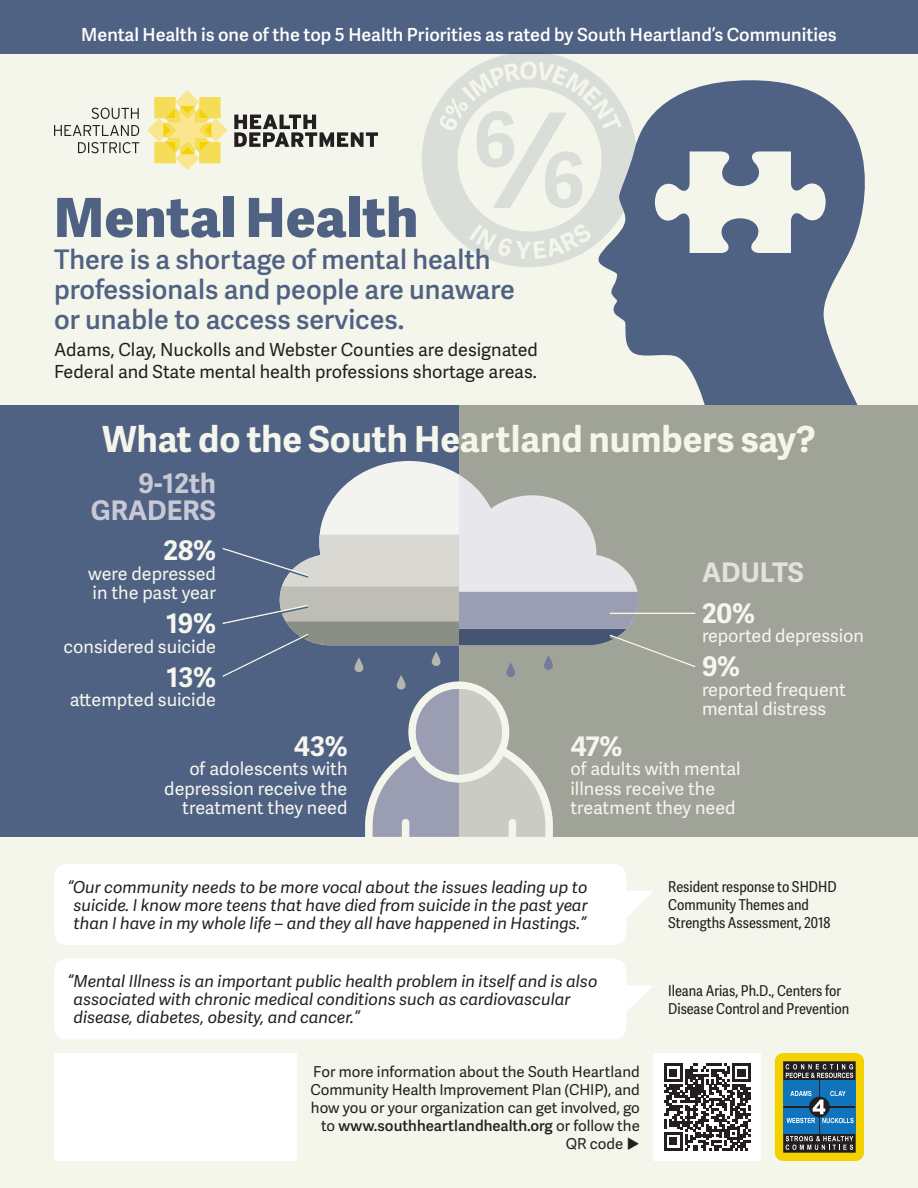
<style>
.page{position:relative;width:918px;height:1188px;background:#fff}
.page>*{position:absolute;margin:0;border:0;box-sizing:border-box;transform-origin:0 0}
.t1{font:800 54px "Adelle Sans";letter-spacing:.01em;color:#506283}
.t2{font:700 36px "Adelle Sans";color:#f4f5eb}
.t3{font:600 27px/30px "Adelle Sans";color:#506283}
.t4{font:700 27px "Adelle Sans";color:#f5f6ee}
.t5{font:700 27px/27px "Adelle Sans";color:#c8c9d5;text-align:right}
.t6{font:700 27px "Adelle Sans";color:#e3e2de}
.t7{font:18px/19.5px "Adelle Sans";color:#f5f6ee}
.t8{font:18px/21.6px "Adelle Sans";color:#231f20}
.t9{font:600 18px "Adelle Sans";color:#fff}
.t10{font:italic 16.5px/18px "Adelle Sans";color:#231f20}
.t11{font:15px/18px "Adelle Sans";letter-spacing:-.005em;color:#231f20;text-align:right}
.t12{font:15px/18px "Adelle Sans Cnd";color:#231f20}
.s1{font-weight:600}
</style>
<div class="page">
<div style="left:0;top:27px;width:918px;height:1161px;background:#f4f5eb"></div>
<div style="left:0;top:0;width:918px;height:54px;background:#506283"></div>
<svg style="left:775px;top:1053px;width:89px;height:108px;background:#6f865f"></svg>
<div style="left:54px;top:1053px;width:243px;height:108px;background:#fff"></div>
<div style="left:653px;top:1053px;width:108px;height:108px;background:#fff"></div>
<svg style="left:664px;top:1064px;width:87px;height:86px"></svg>
<img style="left:422px;top:54px;width:180px;height:213px">
<svg style="left:92px;top:108px;width:47px;height:11px"></svg>
<svg style="left:54px;top:125px;width:85px;height:11px"></svg>
<svg style="left:78px;top:142px;width:61px;height:11px"></svg>
<svg style="left:234px;top:115px;width:144px;height:32px"></svg>
<svg style="left:147px;top:90px;width:81px;height:80px"></svg>
<div style="left:54px;top:958px;width:572px;height:82px;background:#fff;border-radius:14px"></div>
<svg style="left:626px;top:986px;width:26px;height:26px"></svg>
<svg style="left:598px;top:80px;width:267px;height:325px;fill:#506283"></svg>
<svg style="left:655px;top:151px;width:171px;height:102px"></svg>
<div style="left:54px;top:864px;width:572px;height:81px;background:#fff;border-radius:14px"></div>
<svg style="left:626px;top:891px;width:27px;height:27px"></svg>
<div style="left:0;top:405px;width:459px;height:432px;background:#506283"></div>
<div style="left:459px;top:405px;width:459px;height:432px;background:#a0a397"></div>
<svg style="left:222px;top:461px;width:474px;height:376px"></svg>
<p class="t9" style="left:81px;top:21px;width:757px">Mental Health is one of the top 5 Health Priorities as rated by South Heartland’s Communities</p>
<h1 class="t1" style="left:54px;top:178px;width:366px">Mental Health</h1>
<h3 class="t3" style="left:54px;top:244px;width:462px">There is a shortage of mental health professionals and people are unaware or unable to access services.</h3>
<p class="t8" style="left:54px;top:339px;width:486px">Adams, Clay, Nuckolls and Webster Counties are designated<br>Federal and State mental health professions shortage areas.</p>
<h2 class="t2" style="left:102px;top:413px;width:715px">What do the South Heartland numbers say?</h2>
<h3 class="t5" style="left:91px;top:469px;width:127px">9-12th<br>GRADERS</h3>
<h3 class="t4" style="left:164px;top:531px;width:54px">28%</h3>
<p class="t7" style="left:88px;top:563px;width:129px">were depressed in the past year</p>
<h3 class="t4" style="left:166px;top:604px;width:51px">19%</h3>
<p class="t7" style="left:64px;top:636px;width:154px">considered suicide</p>
<h3 class="t4" style="left:167px;top:657px;width:51px">13%</h3>
<p class="t7" style="left:70px;top:689px;width:148px">attempted suicide</p>
<h3 class="t4" style="left:294px;top:726px;width:55px">43%</h3>
<p class="t7" style="left:164px;top:758px;width:185px;text-align:right">of adolescents with depression receive the treatment they need</p>
<h3 class="t6" style="left:702px;top:552px;width:103px">ADULTS</h3>
<h3 class="t4" style="left:702px;top:593px;width:54px">20%</h3>
<p class="t7" style="left:702px;top:626px;width:163px">reported depression</p>
<h3 class="t4" style="left:702px;top:647px;width:40px">9%</h3>
<p class="t7" style="left:702px;top:679px;width:145px">reported frequent mental distress</p>
<h3 class="t4" style="left:571px;top:726px;width:53px">47%</h3>
<p class="t7" style="left:571px;top:758px;width:172px">of adults with mental illness receive the treatment they need</p>
<p class="t10" style="left:68px;top:877px;width:522px;text-align:center">“Our community needs to be more vocal about the issues leading up to suicide. I know more teens that have died from suicide in the past year than I have in my whole life – and they all have happened in Hastings.”</p>
<p class="t12" style="left:668px;top:877px;width:170px">Resident response to SHDHD<br>Community Themes and<br>Strengths Assessment, 2018</p>
<p class="t10" style="left:74px;top:972px;width:526px;text-indent:-6px">“Mental Illness is an important public health problem in itself and is also associated with chronic medical conditions such as cardiovascular disease, diabetes, obesity, and cancer.”</p>
<p class="t12" style="left:668px;top:981px;width:182px">Ileana Arias, Ph.D., Centers for<br>Disease Control and Prevention</p>
<p class="t11" style="left:311px;top:1062px;width:331px">For more information about the South Heartland Community Health Improvement Plan (CHIP), and how you or your organization can get involved, go to <span class="s1">www.southheartlandhealth.org</span> or follow the QR code ◆</p>
</div>
